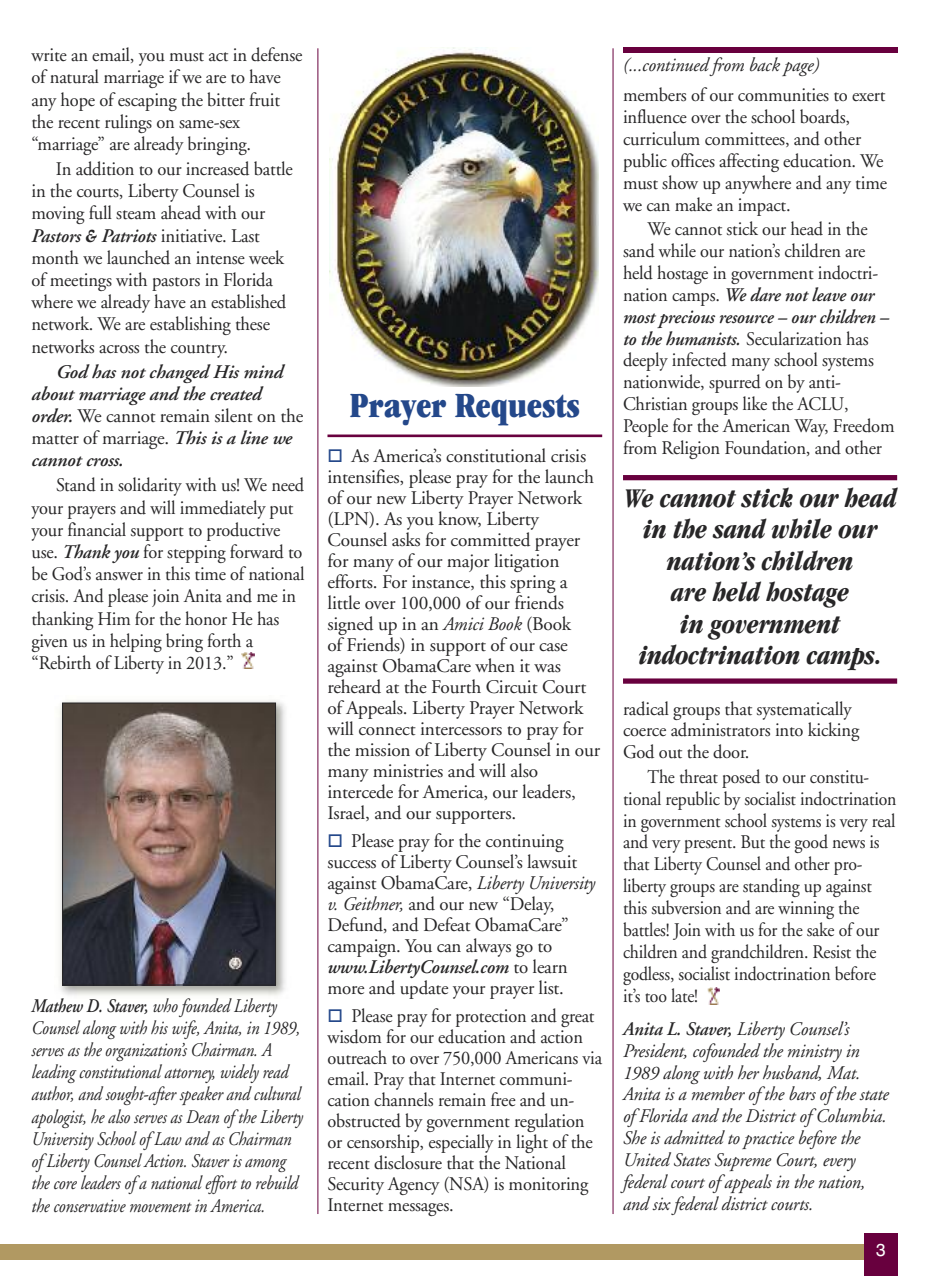
<style>
.page{position:relative;width:945px;height:1276px;background:#fff}
.page>*{position:absolute;margin:0;border:0;box-sizing:border-box;transform-origin:0 0}
.t1{font:ultra-condensed 36.75px "Garamond";letter-spacing:-.01em;color:#24488a;scale:.95 1}
.t2{font:italic 700 condensed 28px/31.5px "Garamond";letter-spacing:-.01em;color:#272627;text-align:center}
.t3{font:19.25px/21.9px "Adobe Garamond";letter-spacing:-.01em;color:#272627;scale:.95 1}
.t4{font:19.25px/21px "Adobe Garamond";letter-spacing:-.01em;color:#272627}
.t5{font:19.25px/22.2px "Adobe Garamond";letter-spacing:-.01em;color:#272627;scale:.96 1}
.t6{font:italic 19.25px/22.2px "Adobe Garamond";letter-spacing:-.01em;color:#272627;scale:.87 1}
.t7{font:19.25px/21.9px "Adobe Garamond";letter-spacing:-.01em;color:#272627;scale:.92 1}
.t8{font:italic 19.25px/21.9px "Adobe Garamond";letter-spacing:-.01em;color:#272627}
.t9{font:italic 600 19.25px/22.2px "Adobe Garamond";letter-spacing:-.01em;color:#272627}
.t10{font:17.5px "Swiss 721 BT";color:#fff}
.s1{font-weight:600;font-style:italic}
.s2{font-family:"Garamond";font-weight:700;font-style:italic;font-stretch:condensed}
.s3{font-weight:400;font-style:normal}
.s4{font-weight:600}
.s5{color:#24488a}
.s6{font-style:italic}
</style>
<div class="page">
<div style="left:0;top:1244px;width:864px;height:15px;background:#b19962"></div>
<div style="left:864px;top:1233px;width:34px;height:43px;background:#68003e"></div>
<div style="left:623px;top:47px;width:275px;height:5px;background:#68003e"></div>
<img style="left:242px;top:653px;width:12px;height:15px">
<hr style="left:317px;top:48px;width:1px;height:1166px;background:#68003e">
<hr style="left:613px;top:48px;width:1px;height:1166px;background:#68003e">
<img style="left:59px;top:700px;width:227px;height:296px">
<img style="left:64px;top:704px;width:210px;height:279px">
<div style="left:62px;top:702px;width:214px;height:283px;border:1px solid #272627"></div>
<div style="left:623px;top:475px;width:274px;height:5px;background:#68003e"></div>
<div style="left:623px;top:678px;width:274px;height:6px;background:#68003e"></div>
<img style="left:707px;top:988px;width:13px;height:16px">
<img style="left:330px;top:47px;width:268px;height:340px">
<hr style="left:327px;top:434px;width:275px;height:3px;background:#68003e">
<p class="t5" style="left:31px;top:46px;width:284px">write an email, you must act in defense of natural marriage if we are to have any hope of escaping the bitter fruit the recent rulings on same-sex “marriage” are already bringing.</p>
<p class="t5" style="left:31px;top:159px;width:274px;text-indent:25px">In addition to our increased battle in the courts, Liberty Counsel is moving full steam ahead with our <span class="s1">Pastors</span> <span class="s2">&amp;</span> <span class="s1">Patriots</span> initiative. Last month we launched an intense week of meetings with pastors in Florida where we already have an established network. We are establishing these networks across the country.</p>
<p class="t9" style="left:32px;top:362px;width:273px;text-indent:25px">God has not changed His mind about marriage and the created order. <span class="s3">We cannot remain silent on the matter of marriage.</span> This is a line we cannot cross.</p>
<p class="t3" style="left:32px;top:476px;width:289px;text-indent:25px">Stand in solidarity with us! We need your prayers and will immediately put your financial support to productive use. <span class="s1">Thank you</span> for stepping forward to be God’s answer in this time of national crisis. And please join Anita and me in thanking Him for the honor He has given us in helping bring forth a “Rebirth of Liberty in 2013.”</p>
<p class="t6" style="left:31px;top:996px;width:314px"><span class="s4">Mathew D. Staver,</span> who founded Liberty Counsel along with his wife, Anita, in 1989, serves as the organization’s Chairman. A leading constitutional attorney, widely read author, and sought-after speaker and cultural apologist, he also serves as Dean of the Liberty University School of Law and as Chairman of Liberty Counsel Action. Staver is among the core leaders of a national effort to rebuild the conservative movement in America.</p>
<h1 class="t1" style="left:350px;top:391px;width:244px">Prayer Requests</h1>
<p class="t4" style="left:327px;top:447px;width:274px"><span class="s5">□</span> As America’s constitutional crisis intensifies, please pray for the launch of our new Liberty Prayer Network (LPN). As you know, Liberty Counsel asks for committed prayer for many of our major litigation efforts. For instance, this spring a little over 100,000 of our friends signed up in an <span class="s6">Amici Book</span> (Book<br>of Friends) in support of our case against ObamaCare when it was reheard at the Fourth Circuit Court of Appeals. Liberty Prayer Network will connect intercessors to pray for the mission of Liberty Counsel in our many ministries and will also intercede for America, our leaders, Israel, and our supporters.</p>
<p class="t4" style="left:327px;top:832px;width:269px"><span class="s5">□</span> Please pray for the continuing success of Liberty Counsel’s lawsuit against ObamaCare, <span class="s6">Liberty University v. Geithner,</span> and our new “Delay, Defund, and Defeat ObamaCare” campaign. You can always go to <span class="s1">www.LibertyCounsel.com</span> to learn more and update your prayer list.</p>
<p class="t3" style="left:327px;top:1007px;width:291px;line-height:21px"><span class="s5">□</span> Please pray for protection and great wisdom for our education and action outreach to over 750,000 Americans via email. Pray that Internet communi&shy;cation channels remain free and un&shy;obstructed by government regulation or censorship, especially in light of the recent disclosure that the National Security Agency (NSA) is monitoring Internet messages.</p>
<p class="t8" style="left:623px;top:56px;width:198px">(...continued from back page)</p>
<p class="t5" style="left:623px;top:86px;width:277px">members of our communities to exert influence over the school boards, curriculum committees, and other public offices affecting education. We must show up anywhere and any time we can make an impact.</p>
<p class="t3" style="left:623px;top:220px;width:287px;text-indent:25px">We cannot stick our head in the sand while our nation’s children are held hostage in government indoctri&shy;nation camps. <span class="s1">We dare not leave our most precious resource – our children – to the humanists.</span> Secularization has deeply infected many school systems nationwide, spurred on by anti-Christian groups like the ACLU, People for the American Way, Freedom from Religion Foundation, and other</p>
<h2 class="t2" style="left:623px;top:484px;width:275px">We cannot stick our head in the sand while our nation’s children<br>are held hostage<br>in government indoctrination camps.</h2>
<p class="t5" style="left:623px;top:699px;width:248px">radical groups that systematically coerce administrators into kicking<br>God out the door.</p>
<p class="t7" style="left:623px;top:767px;width:299px;text-indent:24px">The threat posed to our constitu&shy;tional republic by socialist indoctrination in government school systems is very real and very present. But the good news is that Liberty Counsel and other pro&shy;liberty groups are standing up against this subversion and are winning the battles! Join with us for the sake of our children and grandchildren. Resist the godless, socialist indoctrination before it’s too late!</p>
<p class="t8" style="left:623px;top:1019px;width:267px"><span class="s4">Anita L. Staver,</span> Liberty Counsel’s President, cofounded the ministry in 1989 along with her husband, Mat.<br>Anita is a member of the bars of the state of Florida and the District of Columbia.<br>She is admitted to practice before the United States Supreme Court, every federal court of appeals in the nation, and six federal district courts.</p>
<p class="t10" style="left:876px;top:1239px;width:11px">3</p>
</div>
